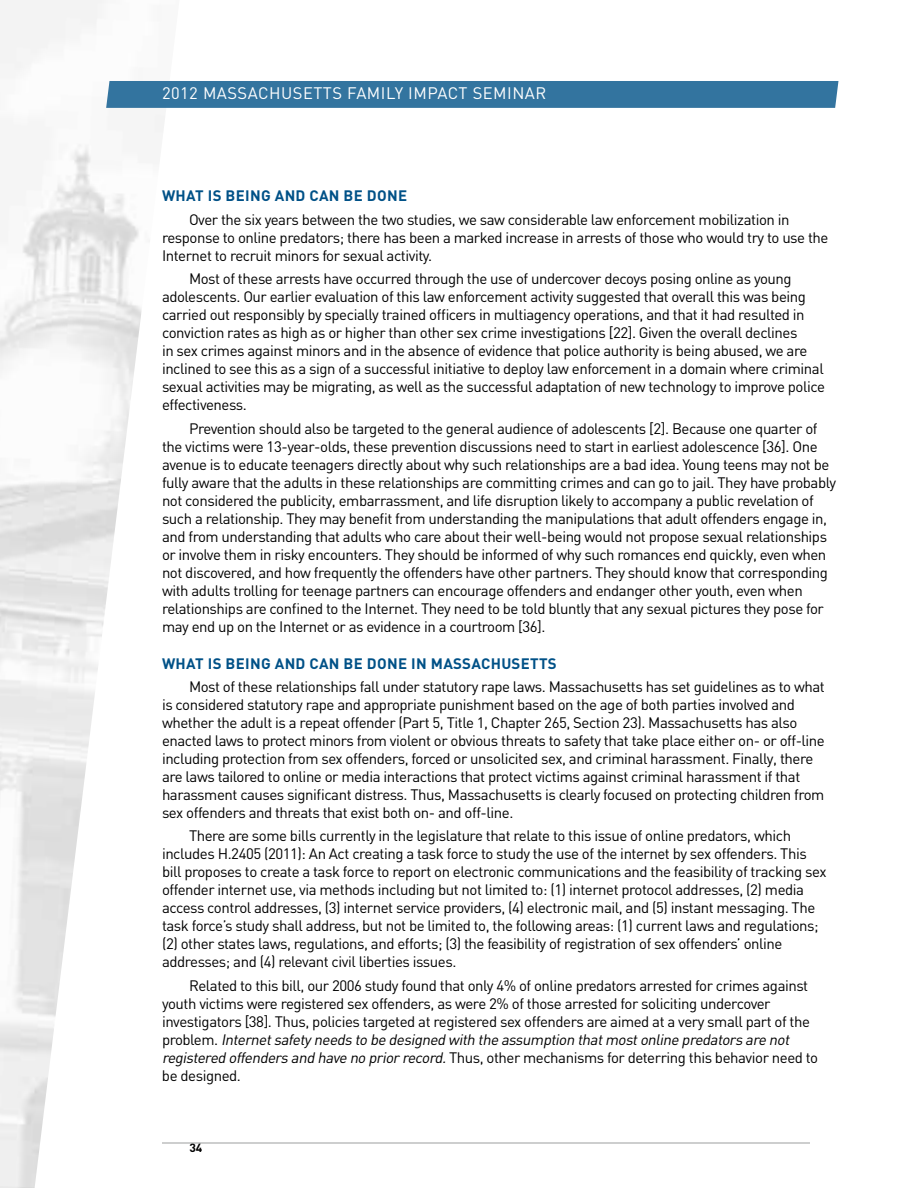
<style>
.page{position:relative;width:918px;height:1188px;background:#fff}
.page>*{position:absolute;margin:0;border:0;box-sizing:border-box;transform-origin:0 0}
.t1{font:16.5px "DIN";letter-spacing:.03em;color:#fff}
.t2{font:15px/18px "DIN";letter-spacing:-.03em;color:#000}
.t3{font:700 15px "DIN";letter-spacing:.02em;color:#005187}
.t4{font:700 12px "DIN";color:#000}
.s1{font-style:italic}
</style>
<div class="page">
<svg style="left:8px;top:0;width:228px;height:1188px"></svg>
<div style="left:106px;top:81px;width:732px;height:27px;background:#33749f"></div>
<hr style="left:162px;top:1143px;width:648px;height:1px;background:#9c9e9f">
<p class="t1" style="left:162px;top:83px;width:386px">2012 massachusetts family impact seminar</p>
<p class="t3" style="left:162px;top:186px;width:247px">WHAT IS BEING AND CAN BE DONE</p>
<p class="t2" style="left:162px;top:210px;width:668px;text-indent:27px">Over the six years between the two studies, we saw considerable law enforcement mobilization in response to online predators; there has been a marked increase in arrests of those who would try to use the<br>Internet to recruit minors for sexual activity.</p>
<p class="t2" style="left:162px;top:270px;width:665px;text-indent:27px">Most of these arrests have occurred through the use of undercover decoys posing online as young adolescents. Our earlier evaluation of this law enforcement activity suggested that overall this was being carried out responsibly by specially trained officers in multiagency operations, and that it had resulted in conviction rates as high as or higher than other sex crime investigations [22]. Given the overall declines<br>in sex crimes against minors and in the absence of evidence that police authority is being abused, we are inclined to see this as a sign of a successful initiative to deploy law enforcement in a domain where criminal sexual activities may be migrating, as well as the successful adaptation of new technology to improve police effectiveness.</p>
<p class="t2" style="left:162px;top:419px;width:676px;text-indent:27px">Prevention should also be targeted to the general audience of adolescents [2]. Because one quarter of the victims were 13-year-olds, these prevention discussions need to start in earliest adolescence [36]. One avenue is to educate teenagers directly about why such relationships are a bad idea. Young teens may not be fully aware that the adults in these relationships are committing crimes and can go to jail. They have probably not considered the publicity, embarrassment, and life disruption likely to accompany a public revelation of such a relationship. They may benefit from understanding the manipulations that adult offenders engage in, and from understanding that adults who care about their well-being would not propose sexual relationships or involve them in risky encounters. They should be informed of why such romances end quickly, even when not discovered, and how frequently the offenders have other partners. They should know that corresponding with adults trolling for teenage partners can encourage offenders and endanger other youth, even when relationships are confined to the Internet. They need to be told bluntly that any sexual pictures they pose for may end up on the Internet or as evidence in a courtroom [36].</p>
<p class="t3" style="left:162px;top:653px;width:74px">WHAT IS BEING</p>
<p class="t3" style="left:275px;top:653px;width:283px">AND CAN BE DONE IN MASSACH USETTS</p>
<p class="t2" style="left:162px;top:677px;width:664px;text-indent:27px">Most of these relationships fall under statutory rape laws. Massachusetts has set guidelines as to what is considered statutory rape and appropriate punishment based on the age of both parties involved and whether the adult is a repeat offender (Part 5, Title 1, Chapter 265, Section 23). Massachusetts has also enacted laws to protect minors from violent or obvious threats to safety that take place either on- or off-line including protection from sex offenders, forced or unsolicited sex, and criminal harassment. Finally, there are laws tailored to online or media interactions that protect victims against criminal harassment if that harassment causes significant distress. Thus, Massachusetts is clearly focused on protecting children from sex offenders and threats that exist both on- and off-line.</p>
<p class="t2" style="left:162px;top:827px;width:666px;text-indent:27px">There are some bills currently in the legislature that relate to this issue of online predators, which includes H.2405 (2011): An Act creating a task force to study the use of the internet by sex offenders. This bill proposes to create a task force to report on electronic communications and the feasibility of tracking sex offender internet use, via methods including but not limited to: (1) internet protocol addresses, (2) media access control addresses, (3) internet service providers, (4) electronic mail, and (5) instant messaging. The task force’s study shall address, but not be limited to, the following areas: (1) current laws and regulations; (2) other states laws, regulations, and efforts; (3) the feasibility of registration of sex offenders’ online addresses; and (4) relevant civil liberties issues.</p>
<p class="t2" style="left:162px;top:976px;width:658px;text-indent:27px">Related to this bill, our 2006 study found that only 4% of online predators arrested for crimes against youth victims were registered sex offenders, as were 2% of those arrested for soliciting undercover investigators [38]. Thus, policies targeted at registered sex offenders are aimed at a very small part of the p ro b l e m . <span class="s1">Internet safety needs to be designed with the assumption that most online predators are not registeredoffendersandhavenopriorrecord.</span>Thus, other mechanisms for deterring this behavior need to be designed.</p>
<p class="t4" style="left:189px;top:1140px;width:15px">34</p>
</div>
